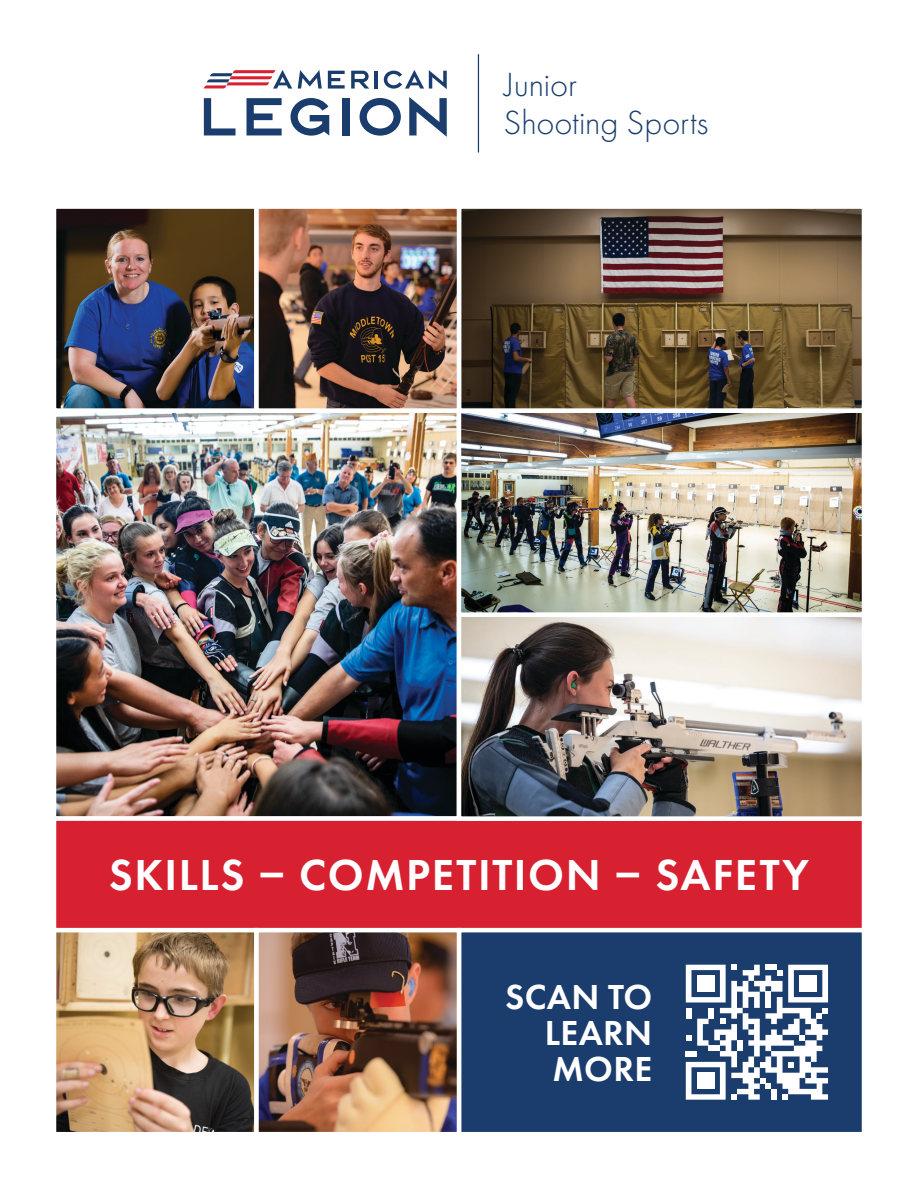
<style>
.page{position:relative;width:918px;height:1188px;background:#fff}
.page>*{position:absolute;margin:0;border:0;box-sizing:border-box;transform-origin:0 0}
.t1{font:600 45px "Futura PT";letter-spacing:.035em;color:#fff}
.t2{font:600 36px/36px "Futura PT";letter-spacing:.01em;color:#fff;text-align:justify}
.t3{font:300 34.8px/37.2px "Futura PT";letter-spacing:-.005em;color:#1a3d6d}
</style>
<div class="page">
<img style="left:57px;top:209px;width:804px;height:607px">
<div style="left:52px;top:816px;width:814px;height:116px;background:#d72131;border:4px solid #fff"></div>
<div style="left:457px;top:928px;width:409px;height:208px;background:#1a3d6d;border:4px solid #fff"></div>
<div style="left:52px;top:204px;width:207px;height:209px;border:4px solid #fff"></div>
<img style="left:57px;top:933px;width:399px;height:198px">
<div style="left:52px;top:928px;width:207px;height:208px;border:4px solid #fff"></div>
<div style="left:457px;top:612px;width:409px;height:209px;border:4px solid #fff"></div>
<div style="left:457px;top:408px;width:409px;height:209px;border:4px solid #fff"></div>
<div style="left:457px;top:204px;width:409px;height:209px;border:4px solid #fff"></div>
<div style="left:254px;top:204px;width:207px;height:209px;border:4px solid #fff"></div>
<div style="left:254px;top:928px;width:207px;height:208px;border:4px solid #fff"></div>
<svg style="left:204px;top:98px;width:32px;height:37px"></svg>
<svg style="left:247px;top:98px;width:35px;height:37px"></svg>
<svg style="left:291px;top:98px;width:38px;height:38px"></svg>
<div style="left:342px;top:98px;width:8px;height:37px;background:#1a3d6d"></div>
<svg style="left:360px;top:98px;width:41px;height:38px"></svg>
<svg style="left:409px;top:97px;width:38px;height:40px"></svg>
<svg style="left:298px;top:70px;width:24px;height:19px"></svg>
<svg style="left:328px;top:71px;width:17px;height:18px"></svg>
<svg style="left:351px;top:71px;width:18px;height:18px"></svg>
<hr style="left:375px;top:71px;width:3px;height:18px;background:#1a3d6d">
<svg style="left:384px;top:70px;width:63px;height:19px"></svg>
<svg style="left:204px;top:70px;width:88px;height:19px"></svg>
<hr style="left:478px;top:54px;width:1px;height:99px;background:#1a3d6d">
<svg style="left:686px;top:965px;width:142px;height:135px"></svg>
<p class="t3" style="left:503px;top:67px;width:206px">Junior<br>Shooting Sports</p>
<p class="t1" style="left:109px;top:847px;width:702px">SKILLS – COMPETITION – SAFETY</p>
<p class="t2" style="left:545px;top:978px;width:109px;text-indent:-40px">SCAN TO LEARN MORE</p>
</div>
